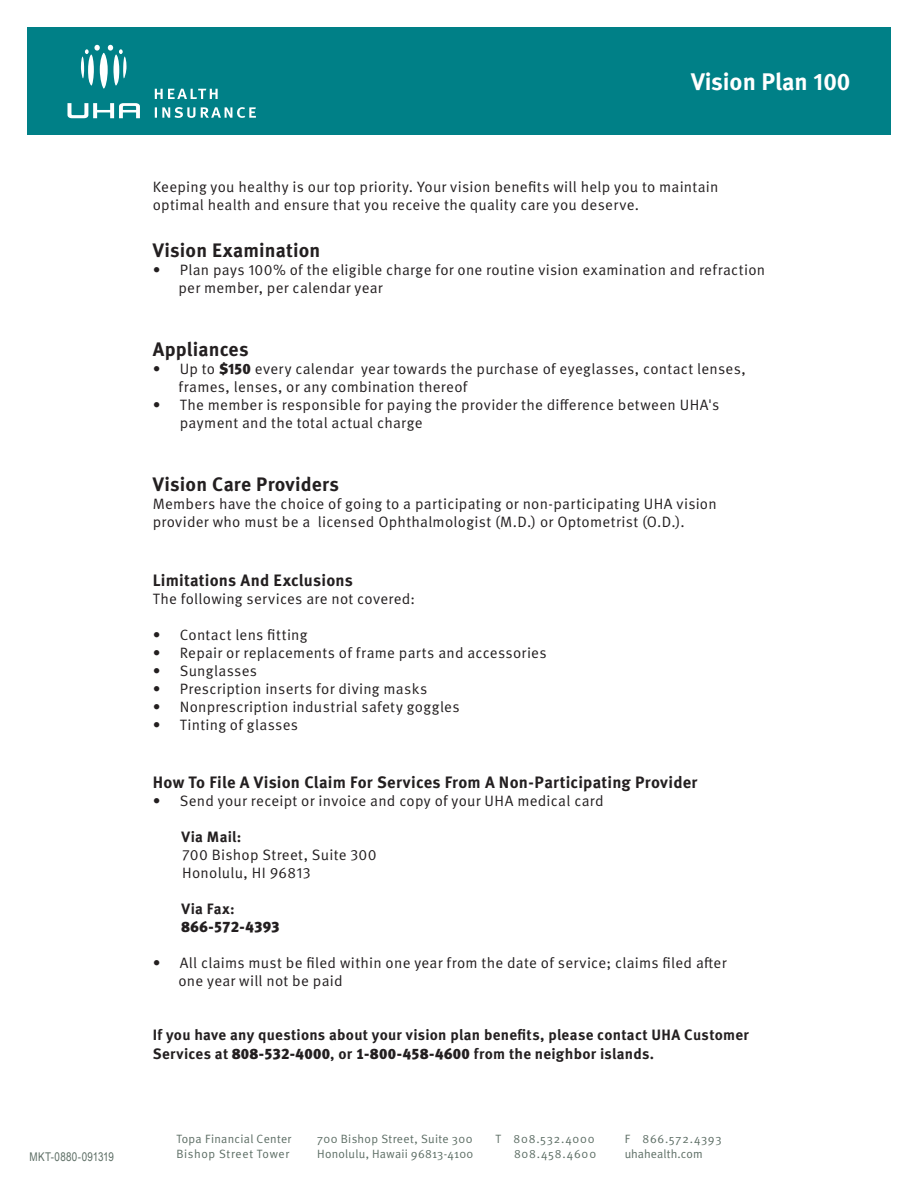
<style>
.page{position:relative;width:918px;height:1188px;background:#fff}
.page>*{position:absolute;margin:0;border:0;box-sizing:border-box;transform-origin:0 0}
.t1{font:700 24px "Meta OT";color:#fff}
.t2{font:700 19.5px "Meta OT";letter-spacing:.005em;color:#231f20}
.t3{font:700 16.5px "Meta OT";letter-spacing:.01em;color:#231f20}
.t4{font:15px/18px "Meta OT Norm";letter-spacing:.015em;color:#231f20}
.t5{font:700 15px/19.8px "Meta OT";letter-spacing:.015em;color:#231f20}
.t6{font:15px "Meta Black LF";letter-spacing:.02em;color:#231f20}
.t7{font:12px/15px "Meta Normal";letter-spacing:.03em;color:#5d6e65}
.t8{font:12px "Meta Normal";letter-spacing:.07em;color:#5d6e65}
.t9{font:12px "Meta Normal";letter-spacing:.055em;color:#5d6e65}
.t10{font:12px "Arial Narrow";letter-spacing:.025em;color:#5d6e65}
.s1{font-family:"Meta OT";font-weight:900}
.s2{font-family:"Meta Black LF";font-weight:400}
</style>
<div class="page">
<div style="left:27px;top:27px;width:864px;height:108px;background:#008087"></div>
<div style="left:113px;top:55px;width:6px;height:31px;background:#fff;border-radius:50%"></div>
<hr style="left:81px;top:57px;width:3px;height:21px;background:#fff;border-radius:50%">
<div style="left:88px;top:55px;width:6px;height:31px;background:#fff;border-radius:50%"></div>
<svg style="left:100px;top:53px;width:8px;height:36px"></svg>
<svg style="left:108px;top:45px;width:5px;height:6px"></svg>
<svg style="left:119px;top:49px;width:8px;height:29px"></svg>
<svg style="left:85px;top:45px;width:15px;height:9px"></svg>
<svg style="left:67px;top:103px;width:73px;height:15px"></svg>
<svg style="left:155px;top:107px;width:101px;height:11px"></svg>
<svg style="left:155px;top:89px;width:63px;height:10px"></svg>
<p class="t1" style="left:691px;top:67px;width:161px">Vision Plan 100</p>
<p class="t4" style="left:153px;top:178px;width:567px">Keeping you healthy is our top priority. Your vision benefits will help you to maintain optimal health and ensure that you receive the quality care you deserve.</p>
<p class="t2" style="left:153px;top:237px;width:169px">Vision Examination</p>
<p class="t4" style="left:153px;top:261px;width:614px">• Plan pays 100% of the eligible charge for one routine vision examination and refraction</p>
<p class="t4" style="left:178px;top:279px;width:206px">per member, per calendar year</p>
<p class="t2" style="left:153px;top:336px;width:97px">Appliances</p>
<p class="t4" style="left:153px;top:360px;width:594px">• Up to <span class="s1">$150</span> every calendar year towards the purchase of eyeglasses, contact lenses,</p>
<p class="t4" style="left:178px;top:378px;width:290px">frames, lenses, or any combination thereof</p>
<p class="t4" style="left:180px;top:396px;width:541px;text-indent:-27px">• The member is responsible for paying the provider the difference between UHA's payment and the total actual charge</p>
<p class="t2" style="left:153px;top:471px;width:188px">Vision Care Providers</p>
<p class="t4" style="left:153px;top:495px;width:566px">Members have the choice of going to a participating or non-participating UHA vision</p>
<p class="t4" style="left:153px;top:513px;width:533px">provider who must be a licensed Ophthalmologist (M.D.) or Optometrist (O.D.).</p>
<p class="t3" style="left:153px;top:570px;width:202px">Limitations And Exclusions</p>
<p class="t4" style="left:153px;top:590px;width:264px">The following services are not covered:</p>
<p class="t4" style="left:153px;top:626px;width:156px">• Contact lens fitting</p>
<p class="t4" style="left:153px;top:644px;width:395px">• Repair or replacements of frame parts and accessories</p>
<p class="t4" style="left:153px;top:662px;width:106px">• Sunglasses</p>
<p class="t4" style="left:153px;top:680px;width:276px">• Prescription inserts for diving masks</p>
<p class="t4" style="left:153px;top:698px;width:308px">• Nonprescription industrial safety goggles</p>
<p class="t4" style="left:153px;top:716px;width:147px">• Tinting of glasses</p>
<p class="t3" style="left:153px;top:771px;width:546px">How To File A Vision Claim For Services From A Non-Participating Provider</p>
<p class="t4" style="left:153px;top:792px;width:452px">• Send your receipt or invoice and copy of your UHA medical card</p>
<p class="t5" style="left:182px;top:827px;width:61px">Via Mail:</p>
<p class="t4" style="left:182px;top:846px;width:196px">700 Bishop Street, Suite 300</p>
<p class="t4" style="left:182px;top:864px;width:130px">Honolulu, HI 96813</p>
<p class="t5" style="left:182px;top:899px;width:55px">Via Fax:</p>
<p class="t6" style="left:182px;top:918px;width:99px">866-572-4393</p>
<p class="t4" style="left:153px;top:954px;width:575px">• All claims must be filed within one year from the date of service; claims filed after</p>
<p class="t4" style="left:178px;top:972px;width:166px">one year will not be paid</p>
<p class="t5" style="left:153px;top:1025px;width:598px">If you have any questions about your vision plan benefits, please contact UHA Customer<br>Services at <span class="s2">808-532-4000</span>, or <span class="s2">1-800-458-4600</span> from the neighbor islands.</p>
<p class="t7" style="left:317px;top:1131px;width:157px">700 Bishop Street, Suite 300</p>
<p class="t7" style="left:176px;top:1131px;width:117px">Topa Financial Center</p>
<p class="t9" style="left:176px;top:1147px;width:114px">Bishop Street Tower</p>
<p class="t10" style="left:30px;top:1148px;width:86px">MKT-0880-091319</p>
<p class="t7" style="left:317px;top:1146px;width:158px">Honolulu, Hawaii 96813-4100</p>
<p class="t8" style="left:496px;top:1132px;width:101px">T 808.532.4000</p>
<p class="t8" style="left:514px;top:1147px;width:84px">808.458.4600</p>
<p class="t7" style="left:624px;top:1131px;width:99px">F 866.572.4393 uhahealth.com</p>
</div>
